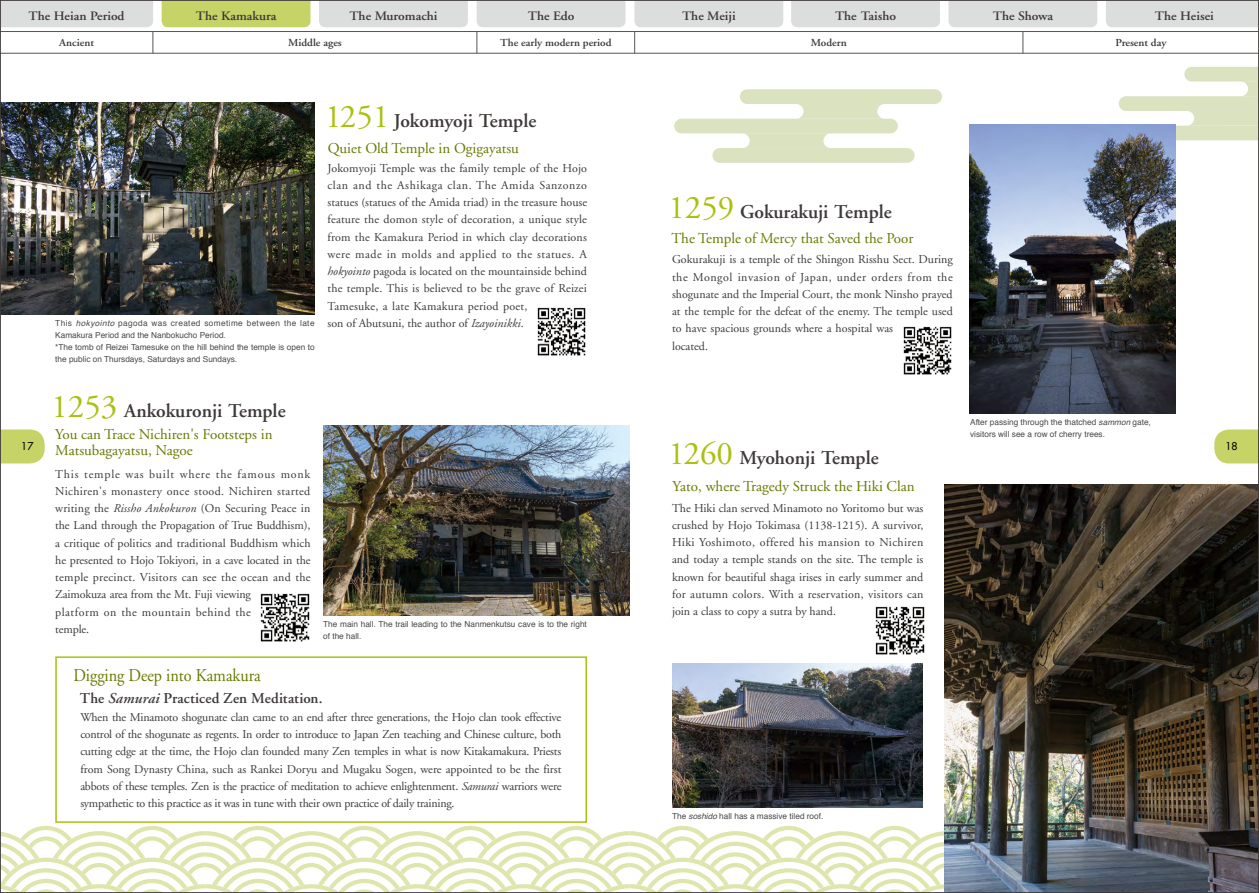
<style>
.page{position:relative;width:1259px;height:893px;background:#fff}
.page>*{position:absolute;margin:0;border:0;box-sizing:border-box;transform-origin:0 0}
.t1{font:33px "Adobe Garamond";color:#a9c10f}
.t2{font:600 19.5px "Adobe Garamond";color:#3e3a39}
.t3{font:18px "Adobe Garamond";color:#687a00;scale:.9 1}
.t4{font:15px/15.8px "Adobe Garamond";color:#687a00}
.t5{font:600 15px "Adobe Garamond";letter-spacing:.01em;color:#3e3a39}
.t6{font:600 12.9px "Adobe Garamond";color:#3e3a39;scale:1.05 1}
.t7{font:12px/17.2px "Adobe Garamond";letter-spacing:.005em;color:#3e3a39}
.t8{font:600 10.65px "Adobe Garamond";color:#3e3a39;scale:1.05 1}
.t9{font:10.5px "Futura";color:#000}
.t10{font:8.25px/12px "Helvetica";color:#4c4948}
.s1{font-style:italic}
</style>
<div class="page">
<div style="left:1106px;top:2px;width:151px;height:25px;background:#dcdddd"></div>
<div style="left:319px;top:2px;width:149px;height:25px;background:#dcdddd"></div>
<div style="left:791px;top:2px;width:149px;height:25px;background:#dcdddd"></div>
<hr style="left:0;top:31px;width:1259px;height:1px;background:#575554">
<hr style="left:0;top:53px;width:1259px;height:1px;background:#575554">
<svg style="left:2px;top:2px;width:152px;height:51px"></svg>
<svg style="left:476px;top:2px;width:149px;height:51px"></svg>
<svg style="left:634px;top:2px;width:149px;height:51px"></svg>
<svg style="left:948px;top:2px;width:149px;height:51px"></svg>
<svg style="left:2px;top:826px;width:942px;height:65px"></svg>
<div style="left:162px;top:2px;width:148px;height:25px;background:#c5d367"></div>
<svg style="left:1214px;top:429px;width:43px;height:34px"></svg>
<svg style="left:2px;top:429px;width:43px;height:34px"></svg>
<div style="left:55px;top:656px;width:532px;height:167px;background:#fff;border:2px solid #a9c10f"></div>
<img style="left:2px;top:102px;width:313px;height:213px">
<img style="left:323px;top:425px;width:306px;height:190px">
<img style="left:672px;top:663px;width:251px;height:145px">
<img style="left:537px;top:307px;width:49px;height:49px">
<img style="left:903px;top:326px;width:49px;height:49px">
<img style="left:875px;top:606px;width:50px;height:49px">
<img style="left:260px;top:593px;width:50px;height:49px">
<img style="left:944px;top:485px;width:313px;height:406px">
<svg style="left:1118px;top:67px;width:139px;height:73px"></svg>
<div style="left:740px;top:89px;width:202px;height:15px;background:#dae2c0;border-radius:7px"></div>
<svg style="left:796px;top:104px;width:88px;height:15px"></svg>
<svg style="left:742px;top:133px;width:89px;height:15px"></svg>
<div style="left:674px;top:119px;width:224px;height:14px;background:#dae2c0;border-radius:7px"></div>
<div style="left:712px;top:148px;width:202px;height:15px;background:#dae2c0;border-radius:7px"></div>
<img style="left:969px;top:124px;width:206px;height:290px">
<p class="t6" style="left:29px;top:9px;width:93px">The Heian Period</p>
<p class="t8" style="left:59px;top:37px;width:35px">Ancient</p>
<p class="t8" style="left:288px;top:37px;width:53px">Middle ages</p>
<p class="t8" style="left:500px;top:37px;width:107px">The early modern period</p>
<p class="t8" style="left:811px;top:37px;width:36px">Modern</p>
<p class="t8" style="left:1115px;top:37px;width:50px">Present day</p>
<p class="t6" style="left:196px;top:9px;width:78px">The Kamakura</p>
<p class="t6" style="left:349px;top:9px;width:85px">The Muromachi</p>
<p class="t6" style="left:528px;top:9px;width:46px">The Edo</p>
<p class="t6" style="left:682px;top:9px;width:53px">The Meiji</p>
<p class="t6" style="left:835px;top:9px;width:60px">The Taisho</p>
<p class="t6" style="left:992px;top:9px;width:59px">The Showa</p>
<p class="t6" style="left:1155px;top:9px;width:58px">The Heisei</p>
<h1 class="t1" style="left:325px;top:99px;width:66px">1251</h1>
<h2 class="t2" style="left:394px;top:110px;width:144px">Jokomyoji Temple</h2>
<p class="t10" style="left:55px;top:317px;width:261px">This <span class="s1">hokyointo</span> pagoda was created sometime between the late Kamakura Period and the Nanbokucho Period.<br>*The tomb of Reizei Tamesuke on the hill behind the temple is open to the public on Thursdays, Saturdays and Sundays.</p>
<p class="t4" style="left:328px;top:141px;width:193px">Quiet Old Temple in Ogigayatsu</p>
<p class="t7" style="left:327px;top:159px;width:261px">Jokomyoji Temple was the family temple of the Hojo clan and the Ashikaga clan. The Amida Sanzonzo statues (statues of the Amida triad) in the treasure house feature the domon style of decoration, a unique style from the Kamakura Period in which clay decorations were made in molds and applied to the statues. A <span class="s1">hokyointo</span> pagoda is located on the mountainside behind the temple. This is believed to be the grave of Reizei Tamesuke, a late Kamakura period poet,<br>son of Abutsuni, the author of <span class="s1">Izayoinikki</span>.</p>
<h1 class="t1" style="left:668px;top:190px;width:67px">1259</h1>
<h2 class="t2" style="left:740px;top:201px;width:153px">Gokurakuji Temple</h2>
<p class="t4" style="left:671px;top:231px;width:244px">The Temple of Mercy that Saved the Poor</p>
<p class="t7" style="left:672px;top:251px;width:282px">Gokurakuji is a temple of the Shingon Risshu Sect. During the Mongol invasion of Japan, under orders from the shogunate and the Imperial Court, the monk Ninsho prayed at the temple for the defeat of the enemy. The temple used to have spacious grounds where a hospital was<br>located.</p>
<h1 class="t1" style="left:51px;top:389px;width:67px">1253</h1>
<h2 class="t2" style="left:124px;top:400px;width:163px">Ankokuronji Temple</h2>
<p class="t10" style="left:970px;top:417px;width:182px">After passing through the thatched <span class="s1">sammon</span> gate, visitors will see a row of cherry trees.</p>
<p class="t4" style="left:55px;top:427px;width:219px">You can Trace Nichiren's Footsteps in<br>Matsubagayatsu, Nagoe</p>
<h1 class="t1" style="left:668px;top:436px;width:66px">1260</h1>
<p class="t9" style="left:21px;top:440px;width:14px">17</p>
<p class="t9" style="left:1225px;top:440px;width:14px">18</p>
<h2 class="t2" style="left:739px;top:447px;width:141px">Myohonji Temple</h2>
<p class="t7" style="left:55px;top:465px;width:257px">This temple was built where the famous monk Nichiren's monastery once stood. Nichiren started writing the <span class="s1">Rissho Ankokuron</span> (On Securing Peace in the Land through the Propagation of True Buddhism), a critique of politics and traditional Buddhism which he presented to Hojo Tokiyori, in a cave located in the temple precinct. Visitors can see the ocean and the Zaimokuza area from the Mt. Fuji viewing<br>platform on the mountain behind the<br>temple.</p>
<p class="t4" style="left:672px;top:479px;width:243px">Yato, where Tragedy Struck the Hiki Clan</p>
<p class="t7" style="left:672px;top:500px;width:253px;text-align:justify">The Hiki clan served Minamoto no Yoritomo but was crushed by Hojo Tokimasa (1138-1215). A survivor, Hiki Yoshimoto, offered his mansion to Nichiren and today a temple stands on the site. The temple is known for beautiful shaga irises in early summer and for autumn colors. With a reservation, visitors can join a class to copy a sutra by hand.</p>
<p class="t10" style="left:323px;top:618px;width:265px">The main hall. The trail leading to the Nanmenkutsu cave is to the right of the hall.</p>
<h3 class="t3" style="left:74px;top:665px;width:209px">Digging Deep into Kamakura</h3>
<p class="t5" style="left:80px;top:690px;width:244px">The <span class="s1">Samurai</span> Practiced Zen Meditation.</p>
<p class="t7" style="left:80px;top:709px;width:482px;text-align:justify">When the Minamoto shogunate clan came to an end after three generations, the Hojo clan took effective control of the shogunate as regents. In order to introduce to Japan Zen teaching and Chinese culture, both cutting edge at the time, the Hojo clan founded many Zen temples in what is now Kitakamakura. Priests from Song Dynasty China, such as Rankei Doryu and Mugaku Sogen, were appointed to be the first abbots of these temples. Zen is the practice of meditation to achieve enlightenment. <span class="s1">Samurai</span> warriors were sympathetic to this practice as it was in tune with their own practice of daily training.</p>
<p class="t10" style="left:672px;top:811px;width:153px">The <span class="s1">soshido</span> hall has a massive tiled roof.</p>
</div>
